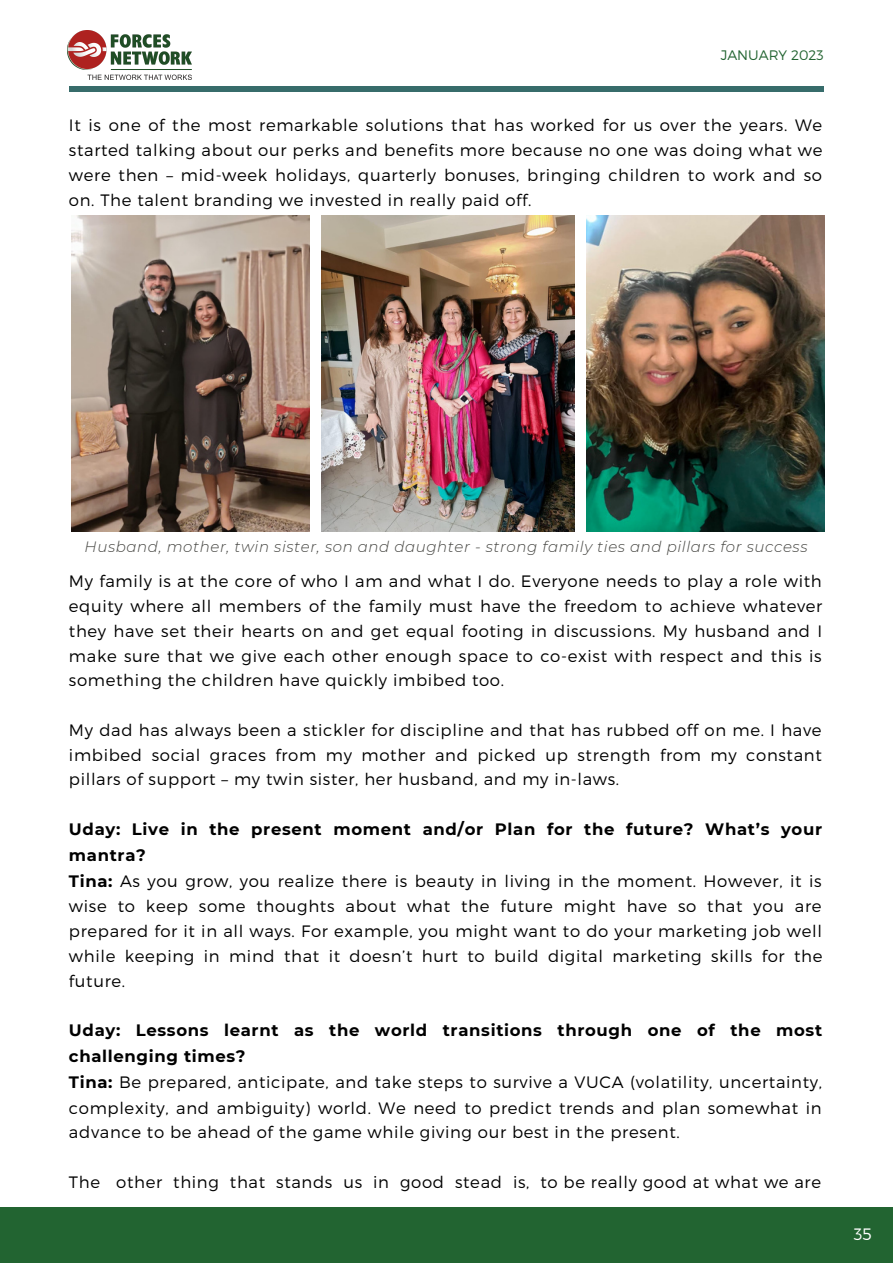
<style>
.page{position:relative;width:893px;height:1264px;background:#fff}
.page>*{position:absolute;margin:0;border:0;box-sizing:border-box;transform-origin:0 0}
.t1{font:300 16.5px/24.8px "Montserrat";letter-spacing:.04em;color:#000;text-align:justify}
.t2{font:300 16.5px "Montserrat";color:#fff}
.t3{font:italic 300 15px "Montserrat";letter-spacing:.04em;color:#444440}
.t4{font:300 13.8px "Montserrat";color:#226431}
.s1{font-weight:700}
</style>
<div class="page">
<div style="left:0;top:1206px;width:892px;height:56px;background:#226431"></div>
<img style="left:67px;top:31px;width:124px;height:48px">
<div style="left:69px;top:86px;width:754px;height:6px;background:#376c6b"></div>
<img style="left:72px;top:215px;width:237px;height:316px">
<img style="left:321px;top:215px;width:253px;height:316px">
<img style="left:586px;top:215px;width:238px;height:316px">
<p class="t4" style="left:720px;top:46px;width:104px">JANUARY 2023</p>
<p class="t1" style="left:69px;top:112px;width:755px">It is one of the most remarkable solutions that has worked for us over the years. We started talking about our perks and benefits more because no one was doing what we were then – mid-week holidays, quarterly bonuses, bringing children to work and so on. The talent branding we invested in really paid off.</p>
<p class="t3" style="left:85px;top:537px;width:724px">Husband, mother, twin sister, son and daughter - strong family ties and pillars for success</p>
<p class="t1" style="left:69px;top:568px;width:755px">My family is at the core of who I am and what I do. Everyone needs to play a role with equity where all members of the family must have the freedom to achieve whatever they have set their hearts on and get equal footing in discussions. My husband and I make sure that we give each other enough space to co-exist with respect and this is something the children have quickly imbibed too.</p>
<p class="t1" style="left:69px;top:716px;width:754px">My dad has always been a stickler for discipline and that has rubbed off on me. I have imbibed social graces from my mother and picked up strength from my constant pillars of support – my twin sister, her husband, and my in-laws.</p>
<p class="t1" style="left:69px;top:815px;width:755px;line-height:25.3px;text-align:left"><span class="s1">Uday: Live in the present moment and/or Plan for the future? What’s your mantra?<br>Tina:</span> As you grow, you realize there is beauty in living in the moment. However, it is wise to keep some thoughts about what the future might have so that you are prepared for it in all ways. For example, you might want to do your marketing job well while keeping in mind that it doesn’t hurt to build digital marketing skills for the future.</p>
<p class="t1" style="left:69px;top:1016px;width:754px;line-height:25.5px;text-align:left"><span class="s1">Uday: Lessons learnt as the world transitions through one of the most challenging times?<br>Tina:</span> Be prepared, anticipate, and take steps to survive a VUCA (volatility, uncertainty, complexity, and ambiguity) world. We need to predict trends and plan somewhat in advance to be ahead of the game while giving our best in the present.</p>
<p class="t1" style="left:69px;top:1168px;width:753px">The other thing that stands us in good stead is, to be really good at what we are</p>
<p class="t2" style="left:853px;top:1223px;width:19px">35</p>
</div>
